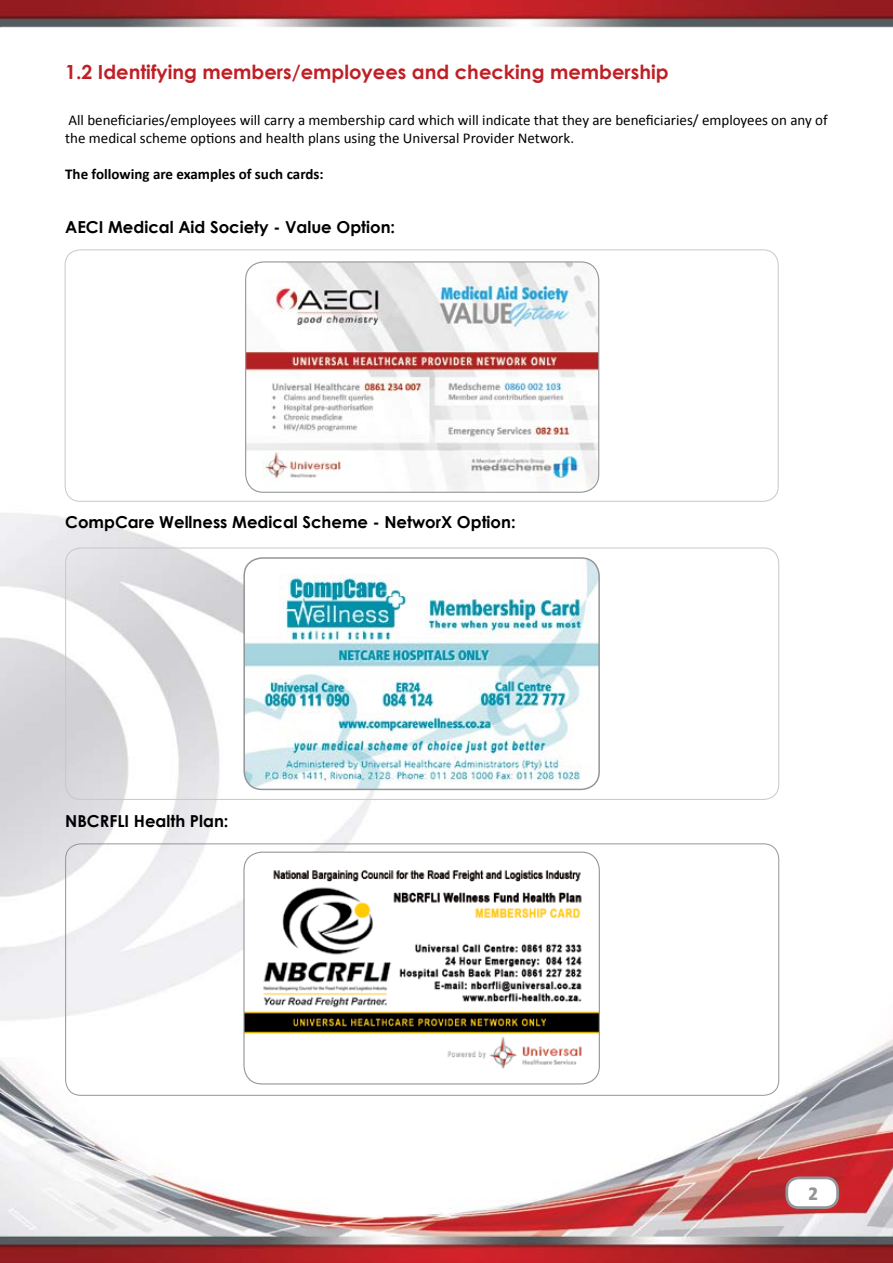
<style>
.page{position:relative;width:893px;height:1263px;background:#fff}
.page>*{position:absolute;margin:0;border:0;box-sizing:border-box;transform-origin:0 0}
.t1{font:700 19.5px "Century Gothic";color:#bf2026}
.t2{font:900 condensed 18px "Frutiger LT";color:#939598}
.t3{font:700 16.5px "Century Gothic";color:#000}
.t4{font:15px/18px "Calibri";color:#000}
.t5{font:700 15px "Calibri";color:#000}
</style>
<div class="page">
<img style="left:0;top:869px;width:893px;height:394px">
<img style="left:0;top:472px;width:404px;height:584px">
<div style="left:65px;top:249px;width:714px;height:253px;border:1px solid #c7c8ca;border-radius:15px"></div>
<div style="left:65px;top:547px;width:714px;height:253px;border:1px solid #c7c8ca;border-radius:15px"></div>
<div style="left:65px;top:843px;width:714px;height:253px;border:1px solid #939598;border-radius:15px"></div>
<img style="left:1px;top:0;width:892px;height:27px">
<svg style="left:0;top:0;width:1px;height:27px"></svg>
<img style="left:246px;top:262px;width:353px;height:230px">
<div style="left:245px;top:261px;width:354px;height:232px;border:1px solid #939598;border-radius:18px"></div>
<img style="left:244px;top:852px;width:355px;height:232px">
<div style="left:243px;top:851px;width:357px;height:233px;border:1px solid #939598;border-radius:18px"></div>
<div style="left:787px;top:1178px;width:51px;height:29px;background:#fff;border-radius:12px"></div>
<div style="left:785px;top:1176px;width:54px;height:33px;border:3px solid #939598;border-radius:12px"></div>
<img style="left:244px;top:558px;width:355px;height:231px">
<div style="left:243px;top:557px;width:357px;height:233px;border:2px solid #939598;border-radius:18px"></div>
<h1 class="t1" style="left:65px;top:57px;width:605px">1.2 Identifying members/employees and checking membership</h1>
<p class="t4" style="left:65px;top:111px;width:764px">All beneficiaries/employees will carry a membership card which will indicate that they are beneficiaries/ employees on any of the medical scheme options and health plans using the Universal Provider Network.</p>
<p class="t5" style="left:65px;top:164px;width:260px">The following are examples of such cards:</p>
<p class="t3" style="left:65px;top:214px;width:331px">AECI Medical Aid Society - Value Option:</p>
<p class="t3" style="left:65px;top:509px;width:452px">CompCare Wellness Medical Scheme - NetworX Option:</p>
<p class="t3" style="left:65px;top:809px;width:165px">NBCRFLI Health Plan:</p>
<p class="t2" style="left:808px;top:1182px;width:11px">2</p>
</div>
